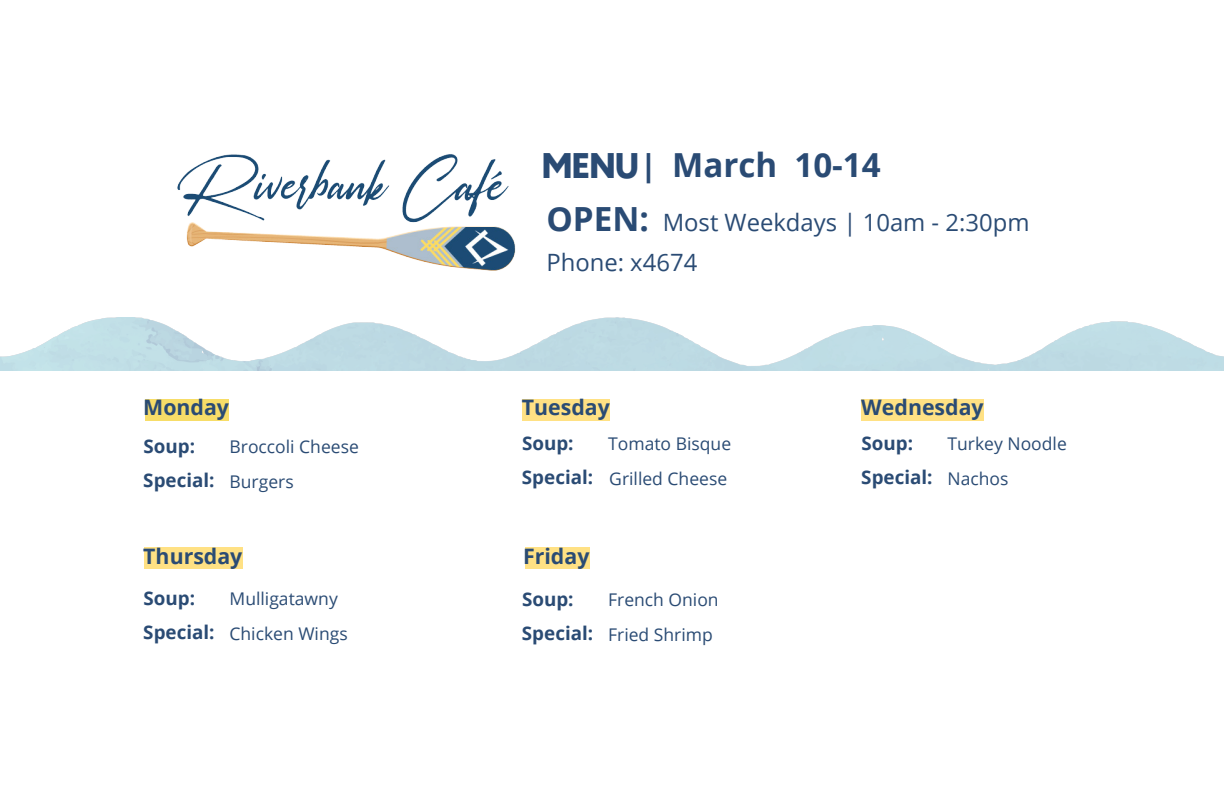
<style>
.page{position:relative;width:1224px;height:792px;background:#fff}
.page>*{position:absolute;margin:0;border:0;box-sizing:border-box;transform-origin:0 0}
.t1{font:700 33.1px "Open Sans";color:#2a4b74}
.t2{font:23.8px/39.3px "Open Sans";color:#2a4b74}
.t3{font:700 21.3px "Open Sans";color:#2a4b74}
.t4{font:700 18.8px "Open Sans";color:#2a4b74}
.t5{font:17.5px/34.9px "Open Sans";color:#2a4b74}
.s1{font-weight:400;font-size:17.5px}
.s2{font-family:"Dunbar Tall";font-size:33.4px}
.s3{font-weight:700;font-size:33.3px}
.s4{font-weight:700;font-size:18.8px}
</style>
<div class="page">
<img style="left:0;top:317px;width:1224px;height:53px">
<img style="left:177px;top:154px;width:339px;height:117px">
<div style="left:145px;top:399px;width:84px;height:21px;background:#f7dd68"></div>
<div style="left:525px;top:548px;width:64px;height:21px;background:#ffe184"></div>
<div style="left:522px;top:399px;width:88px;height:21px;background:#ffe184"></div>
<div style="left:861px;top:399px;width:123px;height:21px;background:#ffe184"></div>
<div style="left:144px;top:548px;width:98px;height:21px;background:#ffe184"></div>
<p class="t3" style="left:143px;top:393px;width:87px">Monday</p>
<p class="t4" style="left:143px;top:433px;width:53px">Soup:</p>
<p class="t5" style="left:230px;top:429px;width:131px">Broccoli Cheese</p>
<p class="t4" style="left:143px;top:467px;width:152px">Special: <span class="s1">Burgers</span></p>
<p class="t3" style="left:143px;top:541px;width:101px">Thursday</p>
<h1 class="t1" style="left:542px;top:142px;width:340px"><span class="s2">MENU |</span> March 10-14</h1>
<h2 class="t2" style="left:546px;top:202px;width:485px"><span class="s3">OPEN:</span> Most Weekdays | 10am - 2:30pm<br>Phone: x4674</h2>
<p class="t3" style="left:522px;top:393px;width:90px">Tuesday</p>
<p class="t3" style="left:861px;top:393px;width:124px">Wednesday</p>
<p class="t4" style="left:522px;top:430px;width:53px">Soup:</p>
<p class="t5" style="left:522px;top:425px;width:211px;text-align:right">Tomato Bisque<br><span class="s4">Special:</span> Grilled Cheese</p>
<p class="t3" style="left:523px;top:541px;width:68px">Friday</p>
<p class="t4" style="left:861px;top:430px;width:53px">Soup:</p>
<p class="t5" style="left:948px;top:425px;width:121px">Turkey Noodle</p>
<p class="t4" style="left:861px;top:464px;width:149px">Special: <span class="s1">Nachos</span></p>
<p class="t4" style="left:143px;top:585px;width:53px">Soup:</p>
<p class="t5" style="left:143px;top:580px;width:206px;text-indent:86px">Mulligatawny<br><span class="s4">Special:</span> Chicken Wings</p>
<p class="t4" style="left:522px;top:586px;width:53px">Soup:</p>
<p class="t5" style="left:522px;top:582px;width:198px;text-indent:86px">French Onion<br><span class="s4">Special:</span> Fried Shrimp</p>
</div>
